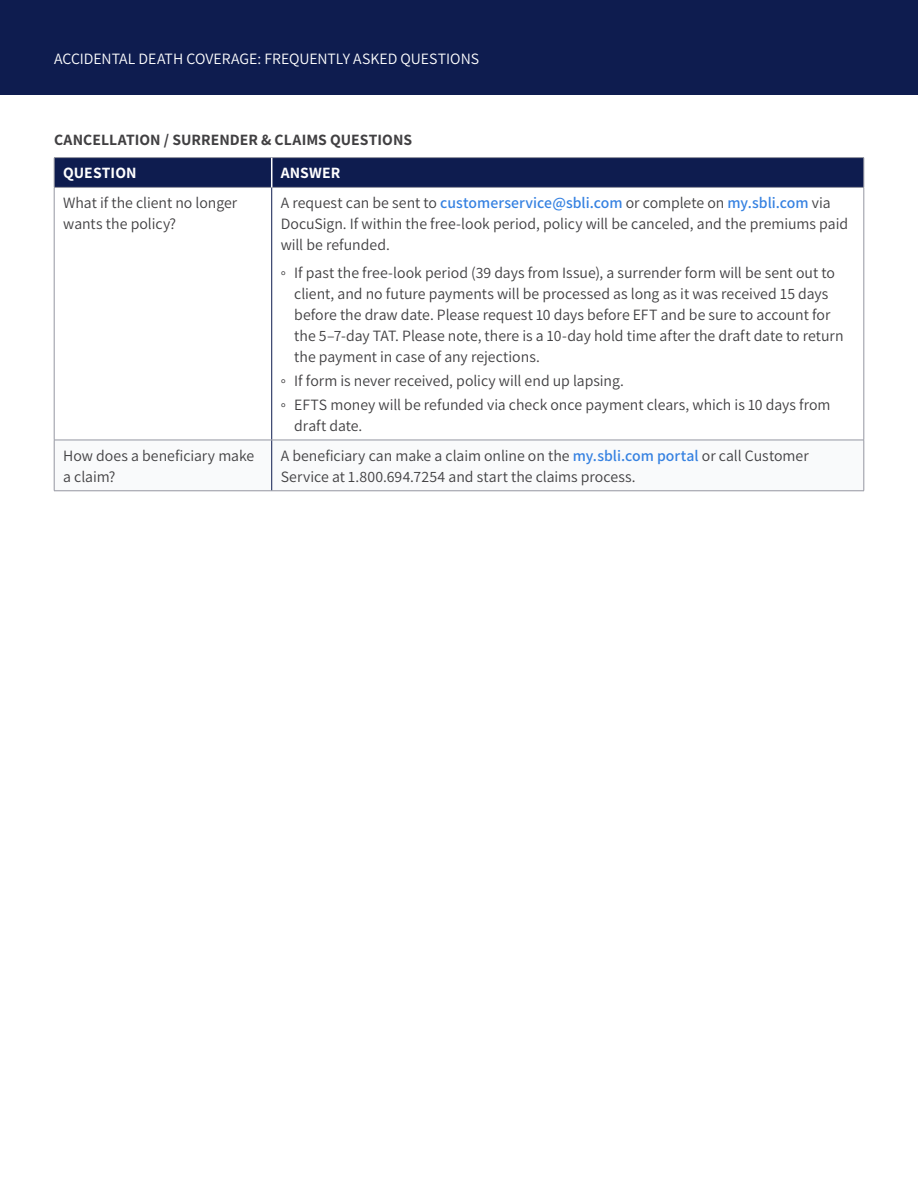
<style>
.page{position:relative;width:918px;height:1188px;background:#fff}
.page>*{position:absolute;margin:0;border:0;box-sizing:border-box;transform-origin:0 0}
.t1{font:15.75px/21px "Assistant";color:#414042}
.t2{font:15.75px "Assistant";color:#fff}
.t3{font:700 15.75px "Assistant";color:#414042}
.t4{font:700 15.75px "Assistant";letter-spacing:.005em;color:#fff}
.s1{font-weight:600;color:#3581e1}
</style>
<div class="page">
<div style="left:0;top:0;width:918px;height:94px;background:#0e1c4f"></div>
<svg style="left:55px;top:441px;width:809px;height:50px"></svg>
<hr style="left:271px;top:188px;width:1px;height:252px;background:#0e1c4f">
<hr style="left:271px;top:440px;width:1px;height:51px;background:#0e1c4f">
<hr style="left:54px;top:157px;width:218px;height:1px;background:#9496a1">
<hr style="left:272px;top:157px;width:592px;height:1px;background:#9496a1">
<hr style="left:54px;top:187px;width:218px;height:1px;background:#9496a1">
<hr style="left:54px;top:188px;width:1px;height:252px;background:#9496a1">
<hr style="left:272px;top:187px;width:592px;height:1px;background:#9496a1">
<hr style="left:864px;top:188px;width:1px;height:252px;background:#9496a1">
<hr style="left:54px;top:440px;width:218px;height:1px;background:#9496a1">
<hr style="left:54px;top:440px;width:1px;height:51px;background:#9496a1">
<hr style="left:272px;top:440px;width:592px;height:1px;background:#9496a1">
<hr style="left:864px;top:440px;width:1px;height:51px;background:#9496a1">
<hr style="left:54px;top:491px;width:218px;height:1px;background:#9496a1">
<hr style="left:272px;top:491px;width:592px;height:1px;background:#9496a1">
<svg style="left:54px;top:158px;width:811px;height:29px"></svg>
<p class="t2" style="left:54px;top:48px;width:427px">ACCIDENTAL DEATH COVERAGE: FREQUENTLY ASKED QUESTIONS</p>
<p class="t3" style="left:54px;top:129px;width:360px">CANCELLATION / SURRENDER &amp; CLAIMS QUESTIONS</p>
<p class="t4" style="left:63px;top:162px;width:75px">QUESTION</p>
<p class="t4" style="left:281px;top:162px;width:61px">ANSWER</p>
<p class="t1" style="left:63px;top:192px;width:176px">What if the client no longer wants the policy?</p>
<p class="t1" style="left:281px;top:192px;width:569px">A request can be sent to <span class="s1">customerservice@sbli.com</span> or complete on <span class="s1">my.sbli.com</span> via<br>DocuSign. If within the free-look period, policy will be canceled, and the premiums paid will be refunded.</p>
<p class="t1" style="left:294px;top:261px;width:551px;text-indent:-14px">° If past the free-look period (39 days from Issue), a surrender form will be sent out to client, and no future payments will be processed as long as it was received 15 days before the draw date. Please request 10 days before EFT and be sure to account for the 5–7-day TAT. Please note, there is a 10-day hold time after the draft date to return the payment in case of any rejections.</p>
<p class="t1" style="left:281px;top:368px;width:551px;line-height:24px">° If form is never received, policy will end up lapsing.<br>° EFTS money will be refunded via check once payment clears, which is 10 days from</p>
<p class="t1" style="left:294px;top:414px;width:70px">draft date.</p>
<p class="t1" style="left:63px;top:444px;width:193px">How does a beneficiary make a claim?</p>
<p class="t1" style="left:281px;top:444px;width:529px">A beneficiary can make a claim online on the <span class="s1">my.sbli.com portal</span> or call Customer<br>Service at 1.800.694.7254 and start the claims process.</p>
</div>
